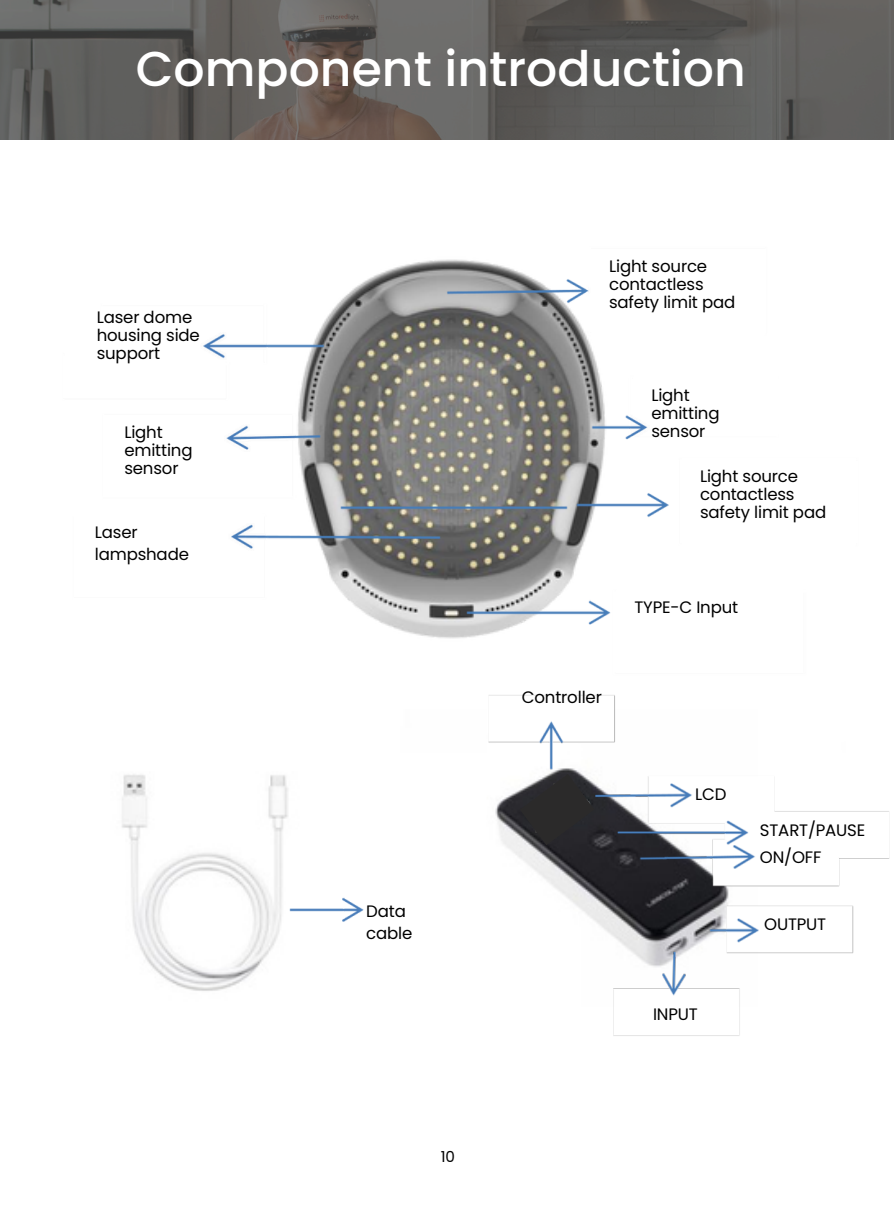
<style>
.page{position:relative;width:894px;height:1209px;background:#fff}
.page>*{position:absolute;margin:0;border:0;box-sizing:border-box;transform-origin:0 0}
.t1{font:500 48.9px "Poppins";color:#fff}
.t2{font:16.5px/18px "Poppins";letter-spacing:-.01em;color:#000}
.t3{font:15px "Poppins";color:#000}
</style>
<div class="page">
<img style="left:122px;top:774px;width:166px;height:217px">
<img style="left:275px;top:877px;width:89px;height:77px">
<img style="left:203px;top:259px;width:466px;height:380px">
<img style="left:488px;top:695px;width:402px;height:341px">
<svg style="left:0;top:0;width:893px;height:139px;background:#605d5b"></svg>
<svg style="left:519px;top:773px;width:75px;height:72px;background:#3e3d3f"></svg>
<h2 class="t1" style="left:136px;top:35px;width:611px">Component introduction</h2>
<p class="t2" style="left:97px;top:308px;width:97px">Laser dome</p>
<p class="t2" style="left:97px;top:326px;width:105px">housing side support</p>
<p class="t2" style="left:124px;top:423px;width:70px">Light emitting sensor</p>
<p class="t2" style="left:95px;top:520px;width:96px;line-height:22.2px">Laser lampshade</p>
<p class="t2" style="left:366px;top:900px;width:48px;line-height:22.2px">Data cable</p>
<p class="t3" style="left:440px;top:1145px;width:16px">10</p>
<p class="t2" style="left:609px;top:257px;width:128px">Light source contactless safety limit pad</p>
<p class="t2" style="left:651px;top:386px;width:70px">Light emitting sensor</p>
<h2 class="t2" style="left:699px;top:467px;width:128px">Light source contactless safety limit pad</h2>
<p class="t2" style="left:521px;top:688px;width:81px">Controller</p>
<p class="t2" style="left:634px;top:598px;width:105px">TYPE-C Input</p>
<p class="t2" style="left:695px;top:785px;width:33px">LCD</p>
<p class="t2" style="left:652px;top:1004px;width:46px">INPUT</p>
<h2 class="t2" style="left:759px;top:817px;width:107px;line-height:26.1px">START/PAUSE<br>ON/OFF</h2>
<p class="t2" style="left:763px;top:914px;width:64px">OUTPUT</p>
</div>
